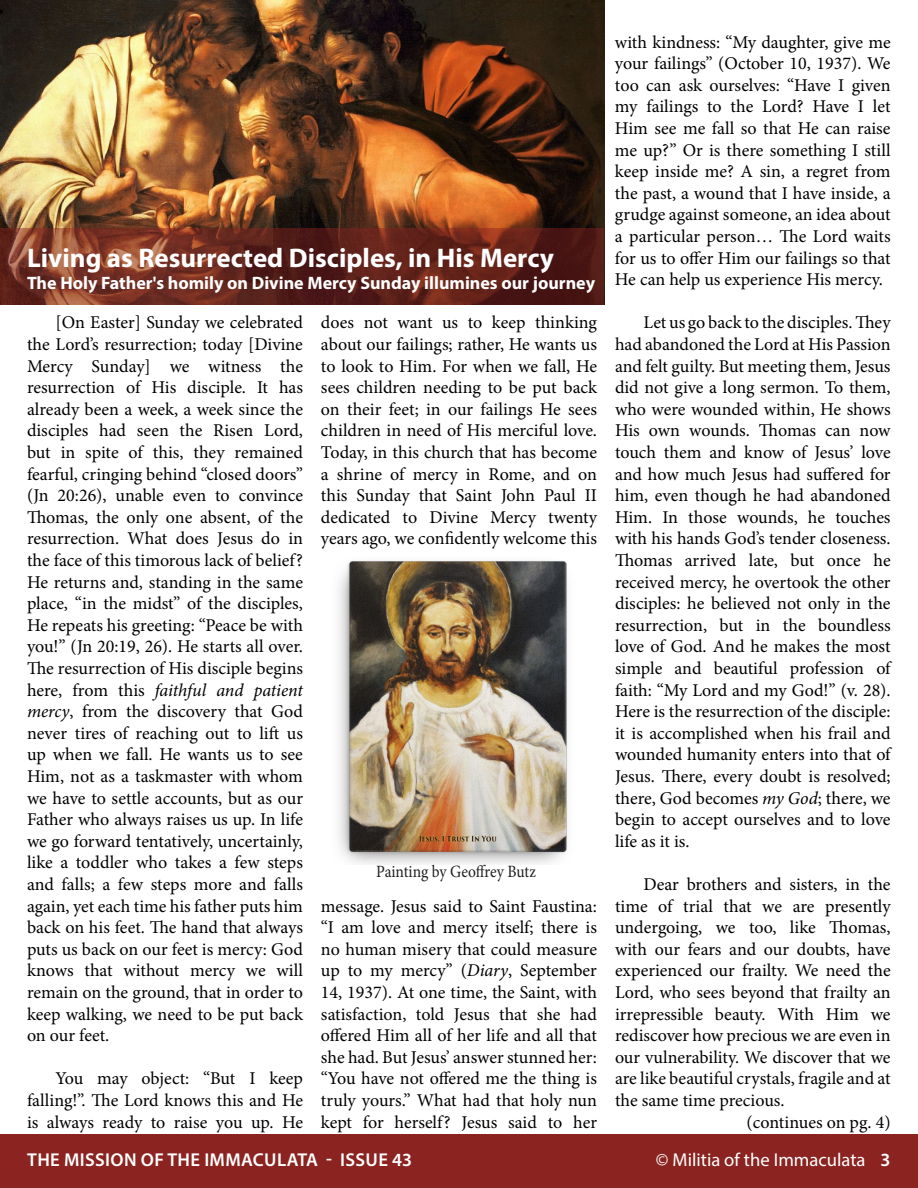
<style>
.page{position:relative;width:918px;height:1188px;background:#fff}
.page>*{position:absolute;margin:0;border:0;box-sizing:border-box;transform-origin:0 0}
.t1{font:700 27px "Myriad Pro";color:#fff}
.t2{font:600 18.6px "Myriad Pro";letter-spacing:.02em;color:#fff}
.t3{font:18.6px "Myriad Pro";color:#fff}
.body{font:18px/21.6px "Minion Pro";letter-spacing:-.005em;color:#000;text-align:justify}
.t4{font:700 18px "Myriad Pro";color:#fff}
.t5{font:17.25px "Minion Pro";letter-spacing:-.01em;color:#231f20;scale:.9 1}
.s1{font-style:italic}
.s2{font-weight:600}
</style>
<div class="page">
<div style="left:0;top:1134px;width:918px;height:54px;background:#8b2421"></div>
<img style="left:0;top:0;width:604px;height:229px">
<svg style="left:0;top:229px;width:604px;height:76px;background:#67281e"></svg>
<img style="left:338px;top:560px;width:230px;height:304px">
<p class="t1" style="left:27px;top:241px;width:529px">Living as Resurrected Disciples, in His Mercy</p>
<p class="t4" style="left:27px;top:271px;width:570px">The Holy Father's homily on Divine Mercy Sunday illumines our journey</p>
<p class="body" style="left:27px;top:312px;width:278px;text-indent:28px">[On Easter] Sunday we celebrated the Lord’s resurrection; today [Divine Mercy Sunday] we witness the resurrection of His disciple. It has already been a week, a week since the disciples had seen the Risen Lord, but in spite of this, they remained fearful, cringing behind “closed doors” (Jn 20:26), unable even to convince Thomas, the only one absent, of the resurrection. What does Jesus do in the face of this timorous lack of belief?<br>He returns and, standing in the same place, “in the midst” of the disciples, He repeats his greeting: “Peace be with you!” (Jn 20:19, 26). He starts all over.<br>The resurrection of His disciple begins here, from this <span class="s1">faithful and patient mercy</span>, from the discovery that God never tires of reaching out to lift us up when we fall. He wants us to see Him, not as a taskmaster with whom we have to settle accounts, but as our Father who always raises us up. In life we go forward tentatively, uncertainly, like a toddler who takes a few steps and falls; a few steps more and falls again, yet each time his father puts him back on his feet. The hand that always puts us back on our feet is mercy: God knows that without mercy we will remain on the ground, that in order to keep walking, we need to be put back on our feet.</p>
<p class="body" style="left:27px;top:1068px;width:277px;text-indent:28px">You may object: “But I keep falling!”. The Lord knows this and He is always ready to raise you up. He</p>
<p class="body" style="left:321px;top:312px;width:278px">does not want us to keep thinking about our failings; rather, He wants us to look to Him. For when we fall, He sees children needing to be put back on their feet; in our failings He sees children in need of His merciful love.<br>Today, in this church that has become a shrine of mercy in Rome, and on this Sunday that Saint John Paul II dedicated to Divine Mercy twenty years ago, we confidently welcome this</p>
<p class="t5" style="left:376px;top:860px;width:179px">Painting by Geoffrey Butz</p>
<p class="body" style="left:321px;top:895px;width:278px">message. Jesus said to Saint Faustina: “I am love and mercy itself; there is no human misery that could measure up to my mercy” (<span class="s1">Diary</span>, September 14, 1937). At one time, the Saint, with satisfaction, told Jesus that she had offered Him all of her life and all that she had. But Jesus’ answer stunned her: “You have not offered me the thing is truly yours.” What had that holy nun kept for herself? Jesus said to her</p>
<p class="body" style="left:615px;top:31px;width:277px">with kindness: “My daughter, give me your failings” (October 10, 1937). We too can ask ourselves: “Have I given my failings to the Lord? Have I let Him see me fall so that He can raise me up?” Or is there something I still keep inside me? A sin, a regret from the past, a wound that I have inside, a grudge against someone, an idea about a particular person… The Lord waits for us to offer Him our failings so that He can help us experience His mercy.</p>
<p class="body" style="left:615px;top:312px;width:277px;text-indent:28px">Let us go back to the disciples. They had abandoned the Lord at His Passion and felt guilty. But meeting them, Jesus did not give a long sermon. To them, who were wounded within, He shows His own wounds. Thomas can now touch them and know of Jesus’ love and how much Jesus had suffered for him, even though he had abandoned Him. In those wounds, he touches with his hands God’s tender closeness.<br>Thomas arrived late, but once he received mercy, he overtook the other disciples: he believed not only in the resurrection, but in the boundless love of God. And he makes the most simple and beautiful profession of faith: “My Lord and my God!” (v. 28).<br>Here is the resurrection of the disciple: it is accomplished when his frail and wounded humanity enters into that of Jesus. There, every doubt is resolved; there, God becomes <span class="s1">my God</span>; there, we begin to accept ourselves and to love life as it is.</p>
<p class="body" style="left:615px;top:874px;width:277px;text-indent:28px">Dear brothers and sisters, in the time of trial that we are presently undergoing, we too, like Thomas, with our fears and our doubts, have experienced our frailty. We need the Lord, who sees beyond that frailty an irrepressible beauty. With Him we rediscover how precious we are even in our vulnerability. We discover that we are like beautiful crystals, fragile and at the same time precious.</p>
<p class="body" style="left:747px;top:1111px;width:145px">(continues on pg. 4)</p>
<p class="t2" style="left:27px;top:1148px;width:386px">THE MISSION OF THE IMMACULATA - ISSUE 43</p>
<p class="t3" style="left:656px;top:1148px;width:236px">© Militia of the Immaculata <span class="s2">3</span></p>
</div>
